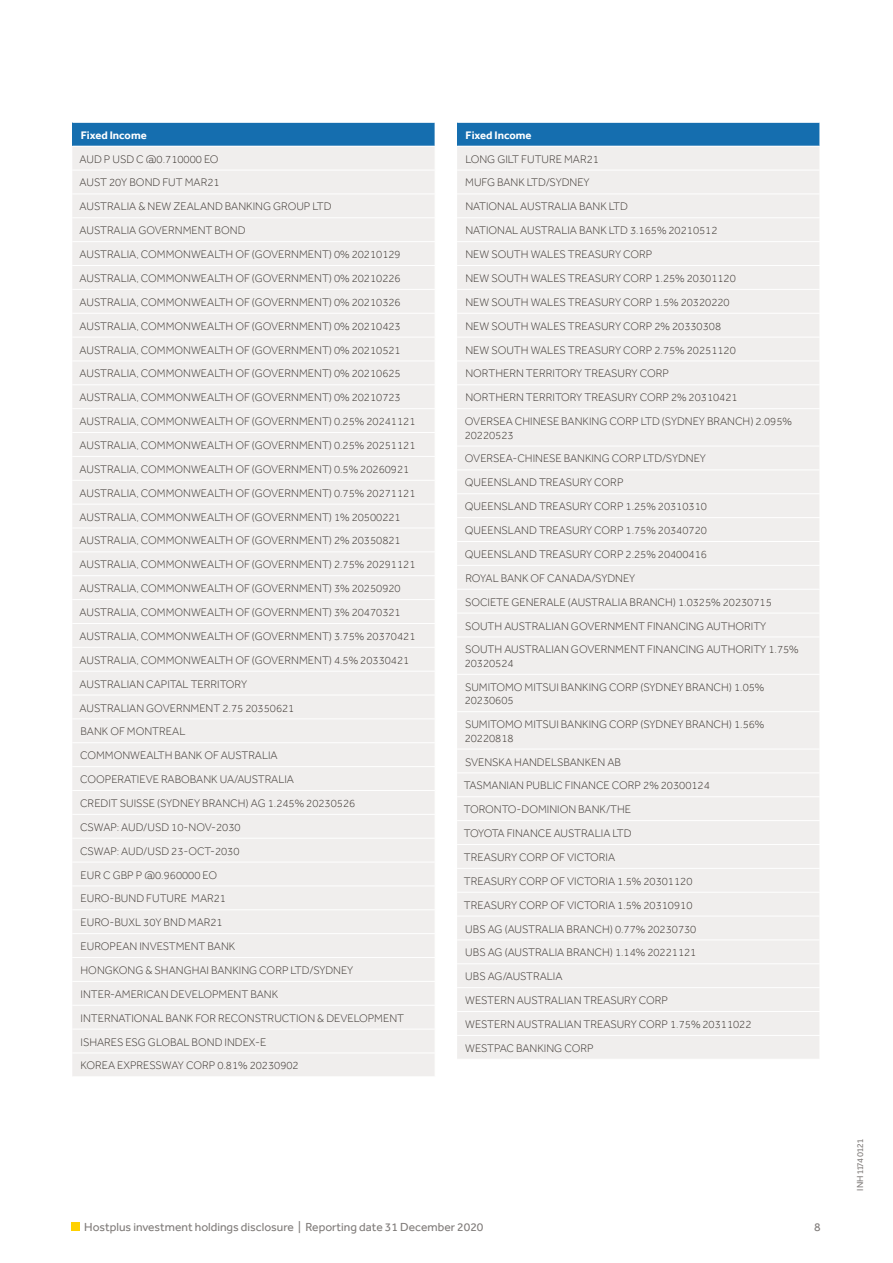
<style>
.page{position:relative;width:893px;height:1263px;background:#fff}
.page>*{position:absolute;margin:0;border:0;box-sizing:border-box;transform-origin:0 0}
.t1{font:12px "Effra";color:#807c7a}
.t2{font:300 11.25px/23.9px "Effra";color:#3d3732}
.t3{font:700 11.25px "Effra";color:#fff}
.t4{font:9px "Effra";color:#807c7a}
</style>
<div class="page">
<div style="left:71px;top:1222px;width:9px;height:9px;background:#ffd100"></div>
<div style="left:72px;top:122px;width:363px;height:24px;background:#156eaf"></div>
<div style="left:72px;top:147px;width:363px;height:929px;background:#f0eeed"></div>
<hr style="left:72px;top:122px;width:363px;height:1px;background:#fff">
<hr style="left:72px;top:170px;width:363px;height:1px;background:#fff">
<hr style="left:72px;top:194px;width:363px;height:1px;background:#fff">
<hr style="left:72px;top:217px;width:363px;height:1px;background:#fff">
<hr style="left:72px;top:241px;width:363px;height:1px;background:#fff">
<hr style="left:72px;top:265px;width:363px;height:1px;background:#fff">
<hr style="left:72px;top:289px;width:363px;height:1px;background:#fff">
<hr style="left:72px;top:313px;width:363px;height:1px;background:#fff">
<hr style="left:72px;top:337px;width:363px;height:1px;background:#fff">
<hr style="left:72px;top:361px;width:363px;height:1px;background:#fff">
<hr style="left:72px;top:384px;width:363px;height:1px;background:#fff">
<hr style="left:72px;top:408px;width:363px;height:1px;background:#fff">
<hr style="left:72px;top:432px;width:363px;height:1px;background:#fff">
<hr style="left:72px;top:456px;width:363px;height:1px;background:#fff">
<hr style="left:72px;top:480px;width:363px;height:1px;background:#fff">
<hr style="left:72px;top:504px;width:363px;height:1px;background:#fff">
<hr style="left:72px;top:528px;width:363px;height:1px;background:#fff">
<hr style="left:72px;top:551px;width:363px;height:1px;background:#fff">
<hr style="left:72px;top:575px;width:363px;height:1px;background:#fff">
<hr style="left:72px;top:599px;width:363px;height:1px;background:#fff">
<hr style="left:72px;top:623px;width:363px;height:1px;background:#fff">
<hr style="left:72px;top:647px;width:363px;height:1px;background:#fff">
<hr style="left:72px;top:671px;width:363px;height:1px;background:#fff">
<hr style="left:72px;top:695px;width:363px;height:1px;background:#fff">
<hr style="left:72px;top:718px;width:363px;height:1px;background:#fff">
<hr style="left:72px;top:742px;width:363px;height:1px;background:#fff">
<hr style="left:72px;top:766px;width:363px;height:1px;background:#fff">
<hr style="left:72px;top:790px;width:363px;height:1px;background:#fff">
<hr style="left:72px;top:814px;width:363px;height:1px;background:#fff">
<hr style="left:72px;top:838px;width:363px;height:1px;background:#fff">
<hr style="left:72px;top:862px;width:363px;height:1px;background:#fff">
<hr style="left:72px;top:885px;width:363px;height:1px;background:#fff">
<hr style="left:72px;top:909px;width:363px;height:1px;background:#fff">
<hr style="left:72px;top:933px;width:363px;height:1px;background:#fff">
<hr style="left:72px;top:957px;width:363px;height:1px;background:#fff">
<hr style="left:72px;top:981px;width:363px;height:1px;background:#fff">
<hr style="left:72px;top:1005px;width:363px;height:1px;background:#fff">
<hr style="left:72px;top:1029px;width:363px;height:1px;background:#fff">
<hr style="left:72px;top:1052px;width:363px;height:1px;background:#fff">
<div style="left:457px;top:122px;width:363px;height:24px;background:#156eaf"></div>
<div style="left:457px;top:147px;width:362px;height:912px;background:#f0eeed"></div>
<hr style="left:457px;top:122px;width:363px;height:1px;background:#fff">
<hr style="left:457px;top:170px;width:363px;height:1px;background:#fff">
<hr style="left:457px;top:194px;width:363px;height:1px;background:#fff">
<hr style="left:457px;top:217px;width:363px;height:1px;background:#fff">
<hr style="left:457px;top:241px;width:363px;height:1px;background:#fff">
<hr style="left:457px;top:265px;width:363px;height:1px;background:#fff">
<hr style="left:457px;top:289px;width:363px;height:1px;background:#fff">
<hr style="left:457px;top:313px;width:363px;height:1px;background:#fff">
<hr style="left:457px;top:337px;width:363px;height:1px;background:#fff">
<hr style="left:457px;top:361px;width:363px;height:1px;background:#fff">
<hr style="left:457px;top:384px;width:363px;height:1px;background:#fff">
<hr style="left:457px;top:408px;width:363px;height:1px;background:#fff">
<hr style="left:457px;top:446px;width:363px;height:1px;background:#fff">
<hr style="left:457px;top:469px;width:363px;height:1px;background:#fff">
<hr style="left:457px;top:493px;width:363px;height:1px;background:#fff">
<hr style="left:457px;top:517px;width:363px;height:1px;background:#fff">
<hr style="left:457px;top:541px;width:363px;height:1px;background:#fff">
<hr style="left:457px;top:565px;width:363px;height:1px;background:#fff">
<hr style="left:457px;top:589px;width:363px;height:1px;background:#fff">
<hr style="left:457px;top:613px;width:363px;height:1px;background:#fff">
<hr style="left:457px;top:636px;width:363px;height:1px;background:#fff">
<hr style="left:457px;top:674px;width:363px;height:1px;background:#fff">
<hr style="left:457px;top:711px;width:363px;height:1px;background:#fff">
<hr style="left:457px;top:749px;width:363px;height:1px;background:#fff">
<hr style="left:457px;top:772px;width:363px;height:1px;background:#fff">
<hr style="left:457px;top:796px;width:363px;height:1px;background:#fff">
<hr style="left:457px;top:820px;width:363px;height:1px;background:#fff">
<hr style="left:457px;top:844px;width:363px;height:1px;background:#fff">
<hr style="left:457px;top:868px;width:363px;height:1px;background:#fff">
<hr style="left:457px;top:892px;width:363px;height:1px;background:#fff">
<hr style="left:457px;top:916px;width:363px;height:1px;background:#fff">
<hr style="left:457px;top:939px;width:363px;height:1px;background:#fff">
<hr style="left:457px;top:963px;width:363px;height:1px;background:#fff">
<hr style="left:457px;top:987px;width:363px;height:1px;background:#fff">
<hr style="left:457px;top:1011px;width:363px;height:1px;background:#fff">
<hr style="left:457px;top:1035px;width:363px;height:1px;background:#fff">
<p class="t3" style="left:81px;top:128px;width:67px">Fixed Income</p>
<p class="t2" style="left:80px;top:147px;width:337px">AUD P USD C @0.710000 EO<br>AUST 20Y BOND FUT MAR21<br>AUSTRALIA &amp; NEW ZEALAND BANKING GROUP LTD<br>AUSTRALIA GOVERNMENT BOND<br>AUSTRALIA, COMMONWEALTH OF (GOVERNMENT) 0% 20210129<br>AUSTRALIA, COMMONWEALTH OF (GOVERNMENT) 0% 20210226<br>AUSTRALIA, COMMONWEALTH OF (GOVERNMENT) 0% 20210326<br>AUSTRALIA, COMMONWEALTH OF (GOVERNMENT) 0% 20210423<br>AUSTRALIA, COMMONWEALTH OF (GOVERNMENT) 0% 20210521<br>AUSTRALIA, COMMONWEALTH OF (GOVERNMENT) 0% 20210625<br>AUSTRALIA, COMMONWEALTH OF (GOVERNMENT) 0% 20210723<br>AUSTRALIA, COMMONWEALTH OF (GOVERNMENT) 0.25% 20241121<br>AUSTRALIA, COMMONWEALTH OF (GOVERNMENT) 0.25% 20251121<br>AUSTRALIA, COMMONWEALTH OF (GOVERNMENT) 0.5% 20260921<br>AUSTRALIA, COMMONWEALTH OF (GOVERNMENT) 0.75% 20271121<br>AUSTRALIA, COMMONWEALTH OF (GOVERNMENT) 1% 20500221<br>AUSTRALIA, COMMONWEALTH OF (GOVERNMENT) 2% 20350821<br>AUSTRALIA, COMMONWEALTH OF (GOVERNMENT) 2.75% 20291121<br>AUSTRALIA, COMMONWEALTH OF (GOVERNMENT) 3% 20250920<br>AUSTRALIA, COMMONWEALTH OF (GOVERNMENT) 3% 20470321<br>AUSTRALIA, COMMONWEALTH OF (GOVERNMENT) 3.75% 20370421<br>AUSTRALIA, COMMONWEALTH OF (GOVERNMENT) 4.5% 20330421<br>AUSTRALIAN CAPITAL TERRITORY<br>AUSTRALIAN GOVERNMENT 2.75 20350621<br>BANK OF MONTREAL<br>COMMONWEALTH BANK OF AUSTRALIA<br>COOPERATIEVE RABOBANK UA/AUSTRALIA<br>CREDIT SUISSE (SYDNEY BRANCH) AG 1.245% 20230526<br>CSWAP: AUD/USD 10-NOV-2030<br>CSWAP: AUD/USD 23-OCT-2030<br>EUR C GBP P @0.960000 EO<br>EURO-BUND FUTURE MAR21<br>EURO-BUXL 30Y BND MAR21<br>EUROPEAN INVESTMENT BANK<br>HONGKONG &amp; SHANGHAI BANKING CORP LTD/SYDNEY INTER-AMERICAN DEVELOPMENT BANK<br>INTERNATIONAL BANK FOR RECONSTRUCTION &amp; DEVELOPMENT ISHARES ESG GLOBAL BOND INDEX-E<br>KOREA EXPRESSWAY CORP 0.81% 20230902</p>
<p class="t3" style="left:466px;top:128px;width:67px">Fixed Income</p>
<p class="t2" style="left:465px;top:147px;width:329px">LONG GILT FUTURE MAR21<br>MUFG BANK LTD/SYDNEY<br>NATIONAL AUSTRALIA BANK LTD<br>NATIONAL AUSTRALIA BANK LTD 3.165% 20210512<br>NEW SOUTH WALES TREASURY CORP<br>NEW SOUTH WALES TREASURY CORP 1.25% 20301120<br>NEW SOUTH WALES TREASURY CORP 1.5% 20320220<br>NEW SOUTH WALES TREASURY CORP 2% 20330308<br>NEW SOUTH WALES TREASURY CORP 2.75% 20251120<br>NORTHERN TERRITORY TREASURY CORP<br>NORTHERN TERRITORY TREASURY CORP 2% 20310421<br>OVERSEA CHINESE BANKING CORP LTD (SYDNEY BRANCH) 2.095%</p>
<p class="t2" style="left:465px;top:423px;width:336px">20220523<br>OVERSEA-CHINESE BANKING CORP LTD/SYDNEY<br>QUEENSLAND TREASURY CORP<br>QUEENSLAND TREASURY CORP 1.25% 20310310<br>QUEENSLAND TREASURY CORP 1.75% 20340720<br>QUEENSLAND TREASURY CORP 2.25% 20400416<br>ROYAL BANK OF CANADA/SYDNEY<br>SOCIETE GENERALE (AUSTRALIA BRANCH) 1.0325% 20230715<br>SOUTH AUSTRALIAN GOVERNMENT FINANCING AUTHORITY SOUTH AUSTRALIAN GOVERNMENT FINANCING AUTHORITY 1.75%</p>
<p class="t2" style="left:465px;top:651px;width:301px">20320524<br>SUMITOMO MITSUI BANKING CORP (SYDNEY BRANCH) 1.05%</p>
<p class="t2" style="left:465px;top:688px;width:301px">20230605<br>SUMITOMO MITSUI BANKING CORP (SYDNEY BRANCH) 1.56%</p>
<p class="t2" style="left:464px;top:726px;width:289px">20220818<br>SVENSKA HANDELSBANKEN AB<br>TASMANIAN PUBLIC FINANCE CORP 2% 20300124<br>TORONTO-DOMINION BANK/THE<br>TOYOTA FINANCE AUSTRALIA LTD<br>TREASURY CORP OF VICTORIA<br>TREASURY CORP OF VICTORIA 1.5% 20301120<br>TREASURY CORP OF VICTORIA 1.5% 20310910<br>UBS AG (AUSTRALIA BRANCH) 0.77% 20230730<br>UBS AG (AUSTRALIA BRANCH) 1.14% 20221121<br>UBS AG/AUSTRALIA<br>WESTERN AUSTRALIAN TREASURY CORP<br>WESTERN AUSTRALIAN TREASURY CORP 1.75% 20311022<br>WESTPAC BANKING CORP</p>
<p class="t1" style="left:84px;top:1220px;width:401px">Hostplus investment holdings disclosure | Reporting date 31 December 2020</p>
<p class="t1" style="left:814px;top:1220px;width:8px">8</p>
<p class="t4" style="left:855px;top:1191px;width:53px;rotate:-90deg">INH 1174 0121</p>
</div>
